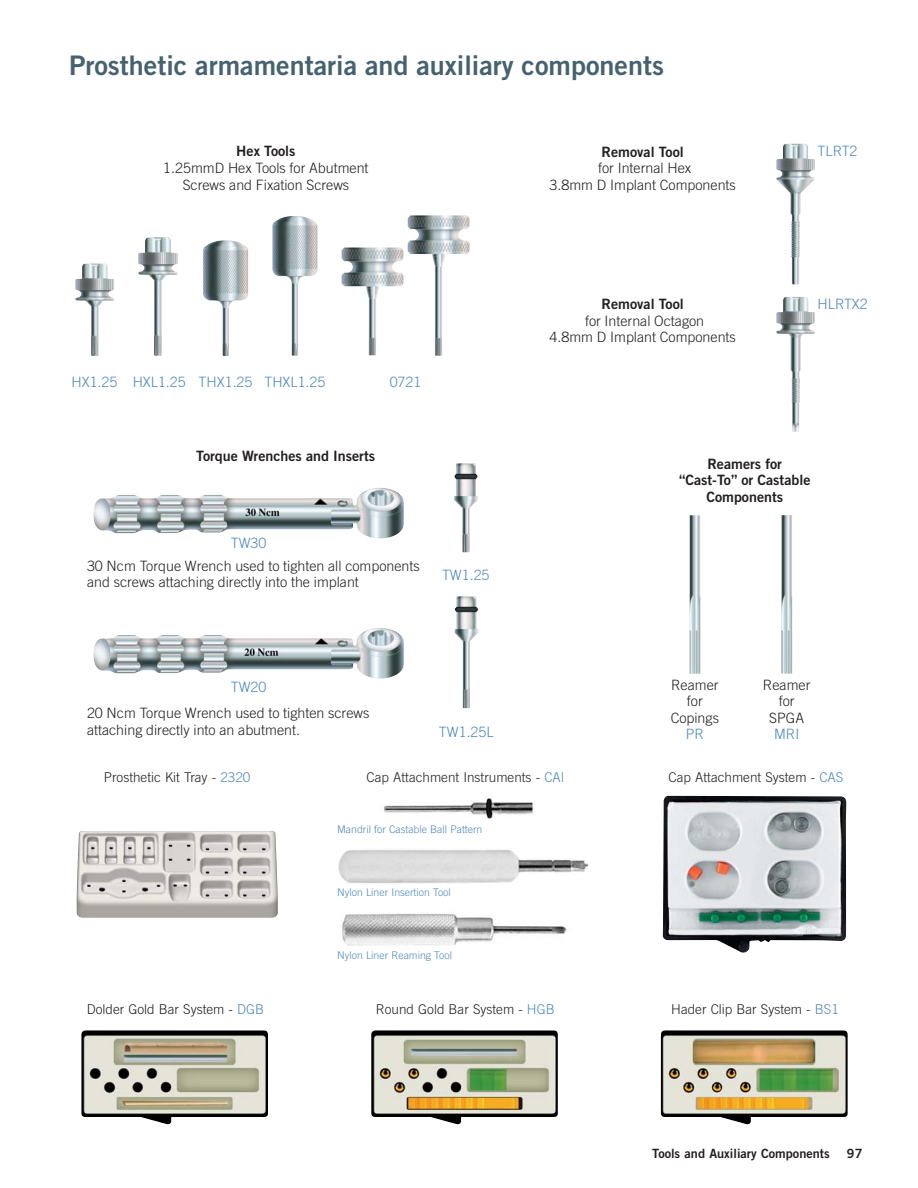
<style>
.page{position:relative;width:918px;height:1188px;background:#fff}
.page>*{position:absolute;margin:0;border:0;box-sizing:border-box;transform-origin:0 0}
.t1{font:27px "Trade Gothic Bold Two";color:#47626f}
.t2{font:300 14.25px/16.6px "Trade Gothic";color:#231f20;text-align:center}
.t3{font:14.25px/16.6px "Trade Gothic Bold Two";color:#231f20;text-align:center}
.t4{font:300 14.25px "Trade Gothic";color:#4f88ba}
.t5{font:300 13.5px "Trade Gothic";color:#231f20}
.t6{font:12.75px "Trade Gothic Bold Two";color:#231f20}
.t7{font:300 10.5px "Trade Gothic";color:#4f88ba}
.t8{font:7.5px "Trade Gothic";color:#f8f8f9}
.s1{color:#4f88ba}
</style>
<div class="page">
<img style="left:454px;top:596px;width:24px;height:112px">
<img style="left:93px;top:488px;width:311px;height:51px">
<img style="left:93px;top:628px;width:311px;height:51px">
<img style="left:138px;top:237px;width:40px;height:119px">
<img style="left:203px;top:240px;width:45px;height:116px">
<img style="left:272px;top:216px;width:45px;height:140px">
<img style="left:75px;top:264px;width:39px;height:92px">
<img style="left:690px;top:515px;width:10px;height:159px">
<img style="left:781px;top:515px;width:11px;height:159px">
<img style="left:776px;top:146px;width:24px;height:138px">
<img style="left:342px;top:247px;width:61px;height:108px">
<img style="left:408px;top:215px;width:62px;height:141px">
<img style="left:454px;top:463px;width:24px;height:89px">
<img style="left:663px;top:796px;width:183px;height:157px">
<img style="left:661px;top:1030px;width:187px;height:94px">
<img style="left:371px;top:1030px;width:187px;height:94px">
<img style="left:338px;top:850px;width:251px;height:34px">
<img style="left:384px;top:798px;width:150px;height:21px">
<img style="left:342px;top:913px;width:225px;height:33px">
<img style="left:81px;top:1030px;width:187px;height:94px">
<img style="left:776px;top:297px;width:39px;height:135px">
<img style="left:77px;top:831px;width:201px;height:87px">
<h1 class="t1" style="left:69px;top:55px;width:597px">Prosthetic armamentaria and auxiliary components</h1>
<p class="t3" style="left:236px;top:144px;width:61px">Hex Tools</p>
<p class="t2" style="left:163px;top:161px;width:207px">1.25mmD Hex Tools for Abutment<br>Screws and Fixation Screws</p>
<p class="t3" style="left:602px;top:145px;width:84px">Removal Tool</p>
<p class="t2" style="left:550px;top:161px;width:188px">for Internal Hex<br>3.8mm D Implant Components</p>
<p class="t4" style="left:818px;top:146px;width:41px">TLRT2</p>
<p class="t4" style="left:72px;top:376px;width:47px">HX1.25</p>
<p class="t4" style="left:133px;top:376px;width:194px">HXL1.25 THX1.25 THXL1.25</p>
<p class="t4" style="left:390px;top:376px;width:33px">0721</p>
<p class="t3" style="left:196px;top:449px;width:180px">Torque Wrenches and Inserts</p>
<p class="t4" style="left:231px;top:537px;width:37px">TW30</p>
<p class="t2" style="left:87px;top:558px;width:334px;text-align:left">30 Ncm Torque Wrench used to tighten all components and screws attaching directly into the implant</p>
<p class="t4" style="left:442px;top:569px;width:49px">TW1.25</p>
<p class="t4" style="left:231px;top:682px;width:37px">TW20</p>
<p class="t2" style="left:87px;top:706px;width:284px;text-align:left">20 Ncm Torque Wrench used to tighten screws attaching directly into an abutment.</p>
<p class="t4" style="left:439px;top:726px;width:56px">TW1.25L</p>
<p class="t3" style="left:602px;top:297px;width:84px">Removal Tool</p>
<p class="t4" style="left:818px;top:298px;width:52px">HLRTX2</p>
<p class="t2" style="left:550px;top:314px;width:188px">for Internal Octagon<br>4.8mm D Implant Components</p>
<p class="t3" style="left:679px;top:457px;width:133px">Reamers for “Cast-To” or Castable<br>Components</p>
<p class="t2" style="left:671px;top:678px;width:50px">Reamer for<br>Copings</p>
<p class="t4" style="left:686px;top:729px;width:20px">PR</p>
<p class="t2" style="left:763px;top:677px;width:49px">Reamer for<br>SPGA</p>
<p class="t4" style="left:774px;top:729px;width:27px">MRI</p>
<p class="t5" style="left:104px;top:772px;width:148px">Prosthetic Kit Tray - <span class="s1">2320</span></p>
<p class="t5" style="left:87px;top:1005px;width:179px">Dolder Gold Bar System - <span class="s1">DGB</span></p>
<p class="t5" style="left:367px;top:772px;width:199px">Cap Attachment Instruments - <span class="s1">CAI</span></p>
<p class="t7" style="left:337px;top:826px;width:147px">Mandril for Castable Ball Pattern</p>
<p class="t7" style="left:337px;top:889px;width:115px">Nylon Liner Insertion Tool</p>
<p class="t7" style="left:337px;top:952px;width:116px">Nylon Liner Reaming Tool</p>
<p class="t5" style="left:669px;top:772px;width:176px">Cap Attachment System - <span class="s1">CAS</span></p>
<p class="t8" style="left:801px;top:927px;width:12px">BB</p>
<p class="t5" style="left:376px;top:1005px;width:180px">Round Gold Bar System - <span class="s1">HGB</span></p>
<p class="t5" style="left:671px;top:1005px;width:169px">Hader Clip Bar System - <span class="s1">BS1</span></p>
<p class="t6" style="left:652px;top:1149px;width:179px">Tools and Auxiliary Components</p>
<p class="t6" style="left:847px;top:1149px;width:17px">97</p>
</div>
